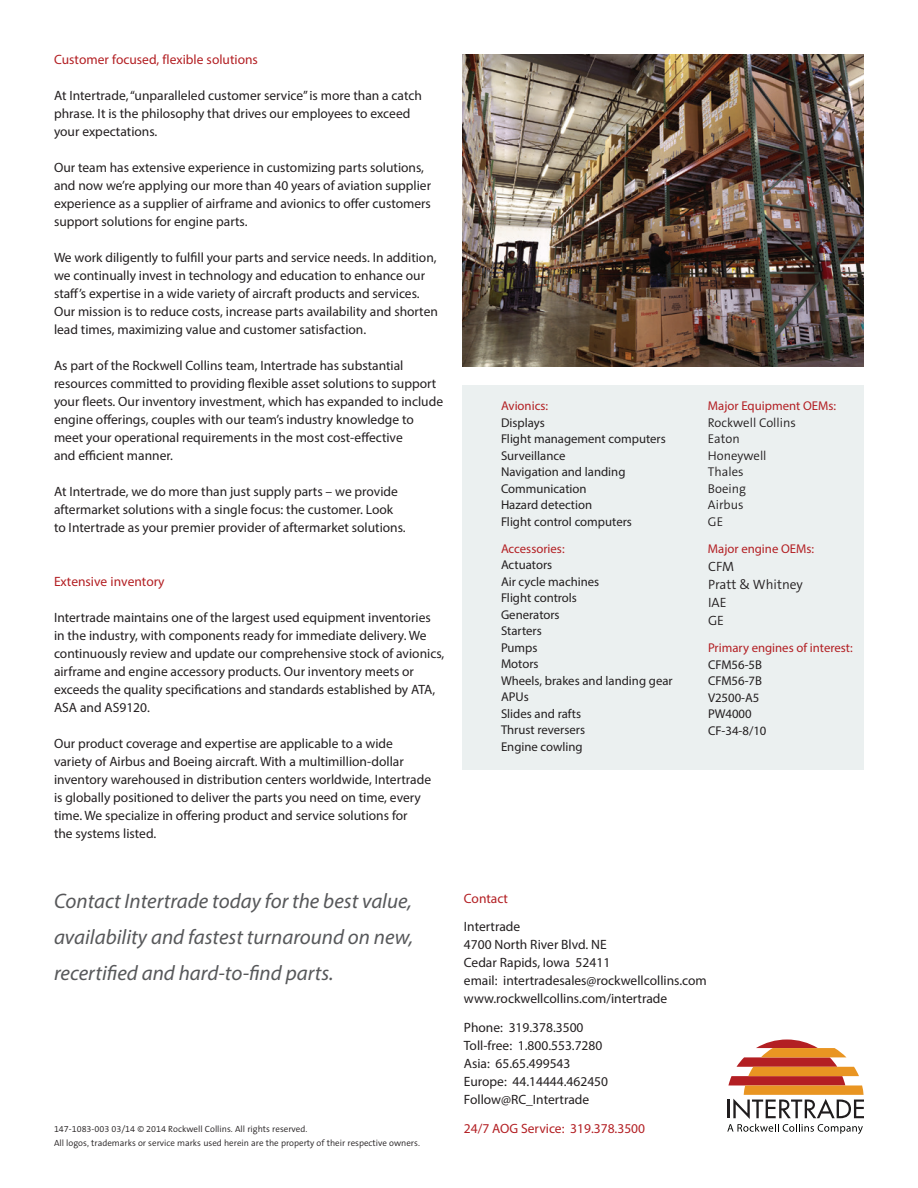
<style>
.page{position:relative;width:918px;height:1188px;background:#fff}
.page>*{position:absolute;margin:0;border:0;box-sizing:border-box;transform-origin:0 0}
.t1{font:italic 21px/36px "Myriad Pro";color:#57585a;text-align:justify}
.t2{font:13.5px/18px "Myriad Pro";color:#231f20}
.t3{font:13.5px "Myriad Pro";color:#b31f23}
.t4{font:300 13.5px/18px "The Sans B4";color:#231f20}
.t5{font:12.75px/16.5px "Myriad Pro";color:#231f20}
.t6{font:12.75px "Myriad Pro";color:#b31f23}
.t7{font:300 12.75px/16.5px "The Sans B4";color:#231f20}
.t8{font:300 9px/13.5px "The Sans B4";color:#231f20}
</style>
<div class="page">
<svg style="left:727px;top:1039px;width:137px;height:95px"></svg>
<img style="left:462px;top:54px;width:402px;height:312px">
<div style="left:462px;top:385px;width:401px;height:384px;background:#ebf0f0"></div>
<p class="t3" style="left:54px;top:51px;width:205px">Customer focused, flexible solutions</p>
<p class="t2" style="left:54px;top:86px;width:370px">At Intertrade, “unparalleled customer service” is more than a catch phrase. It is the philosophy that drives our employees to exceed your expectations.</p>
<p class="t2" style="left:54px;top:158px;width:379px">Our team has extensive experience in customizing parts solutions, and now we’re applying our more than 40 years of aviation supplier experience as a supplier of airframe and avionics to offer customers support solutions for engine parts.</p>
<p class="t2" style="left:54px;top:248px;width:385px">We work diligently to fulfill your parts and service needs. In addition, we continually invest in technology and education to enhance our staff’s expertise in a wide variety of aircraft products and services.<br>Our mission is to reduce costs, increase parts availability and shorten lead times, maximizing value and customer satisfaction.</p>
<p class="t2" style="left:54px;top:356px;width:391px">As part of the Rockwell Collins team, Intertrade has substantial resources committed to providing flexible asset solutions to support your fleets. Our inventory investment, which has expanded to include engine offerings, couples with our team’s industry knowledge to meet your operational requirements in the most cost-effective<br>and efficient manner.</p>
<p class="t2" style="left:54px;top:482px;width:353px">At Intertrade, we do more than just supply parts – we provide aftermarket solutions with a single focus: the customer. Look to Intertrade as your premier provider of aftermarket solutions.</p>
<p class="t3" style="left:54px;top:573px;width:112px">Extensive inventory</p>
<p class="t2" style="left:54px;top:608px;width:392px">Intertrade maintains one of the largest used equipment inventories in the industry, with components ready for immediate delivery. We continuously review and update our comprehensive stock of avionics, airframe and engine accessory products. Our inventory meets or exceeds the quality specifications and standards established by ATA, ASA and AS9120.</p>
<p class="t2" style="left:54px;top:734px;width:379px">Our product coverage and expertise are applicable to a wide variety of Airbus and Boeing aircraft. With a multimillion-dollar inventory warehoused in distribution centers worldwide, Intertrade is globally positioned to deliver the parts you need on time, every time. We specialize in offering product and service solutions for<br>the systems listed.</p>
<p class="t6" style="left:501px;top:398px;width:49px">Avionics:</p>
<p class="t5" style="left:501px;top:414px;width:166px">Displays<br>Flight management computers<br>Surveillance<br>Navigation and landing<br>Communication<br>Hazard detection<br>Flight control computers</p>
<p class="t6" style="left:501px;top:541px;width:65px">Accessories:</p>
<p class="t5" style="left:501px;top:557px;width:173px">Actuators<br>Air cycle machines<br>Flight controls<br>Generators<br>Starters<br>Pumps<br>Motors<br>Wheels, brakes and landing gear<br>APUs<br>Slides and rafts<br>Thrust reversers<br>Engine cowling</p>
<p class="t6" style="left:708px;top:398px;width:130px">Major Equipment OEMs:</p>
<p class="t7" style="left:708px;top:414px;width:89px">Rockwell Collins<br>Eaton<br>Honeywell<br>Thales<br>Boeing<br>Airbus<br>GE</p>
<p class="t6" style="left:708px;top:541px;width:108px">Major engine OEMs:</p>
<p class="t4" style="left:708px;top:557px;width:96px">CFM<br>Pratt &amp; Whitney<br>IAE<br>GE</p>
<p class="t6" style="left:708px;top:640px;width:146px">Primary engines of interest:</p>
<p class="t5" style="left:708px;top:656px;width:60px">CFM56-5B<br>CFM56-7B<br>V2500-A5<br>PW4000<br>CF-34-8/10</p>
<h1 class="t1" style="left:54px;top:883px;width:361px">Contact Intertrade today for the best value, availability and fastest turnaround on new, recertified and hard-to-find parts.</h1>
<p class="t8" style="left:54px;top:1122px;width:367px">147-1083-003 03/14 © 2014 Rockwell Collins. All rights reserved.<br>All logos, trademarks or service marks used herein are the property of their respective owners.</p>
<p class="t3" style="left:464px;top:890px;width:46px">Contact</p>
<p class="t2" style="left:464px;top:918px;width:244px">Intertrade<br>4700 North River Blvd. NE<br>Cedar Rapids, Iowa 52411<br>email: intertradesales@rockwellcollins.com www.rockwellcollins.com/intertrade</p>
<p class="t2" style="left:464px;top:1018px;width:146px">Phone: 319.378.3500<br>Toll-free: 1.800.553.7280<br>Asia: 65.65.499543<br>Europe: 44.14444.462450<br>Follow@RC_Intertrade</p>
<p class="t3" style="left:464px;top:1120px;width:183px">24/7 AOG Service: 319.378.3500</p>
</div>
